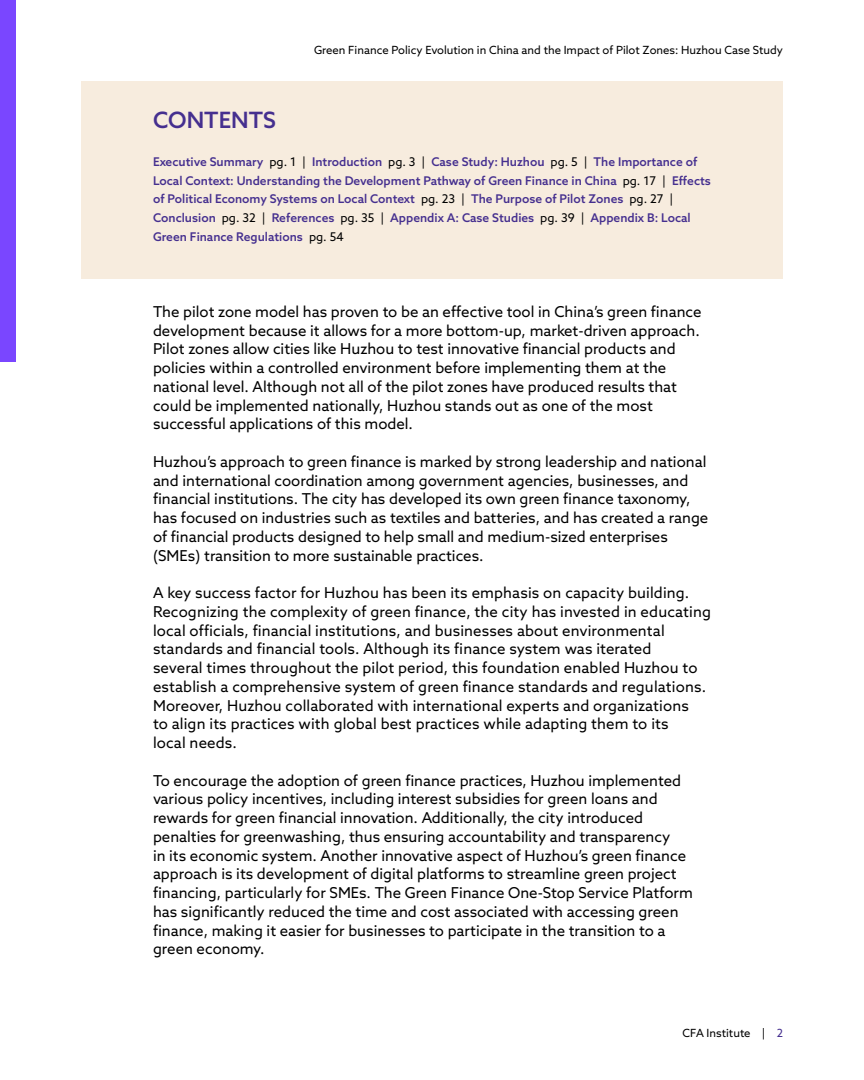
<style>
.page{position:relative;width:864px;height:1080px;background:#fff}
.page>*{position:absolute;margin:0;border:0;box-sizing:border-box;transform-origin:0 0}
.TOC-Title{font:500 22.5px "Azo Sans";color:#452f8f}
.Para{font:15px/18.8px "Azo Sans";color:#000}
.TOC-H1{font:500 12px/18.8px "Azo Sans";color:#452f8f}
.t1{font:11.25px "Azo Sans";color:#000}
.s1{font-weight:400;color:#000}
.s2{color:#452f8f}
</style>
<div class="page">
<div style="left:0;top:0;width:16px;height:362px;background:#7a46ff"></div>
<div style="left:81px;top:81px;width:702px;height:197px;background:#f7ecde"></div>
<p class="t1" style="left:314px;top:43px;width:470px">Green Finance Policy Evolution in China and the Impact of Pilot Zones: Huzhou Case Study</p>
<p class="TOC-Title" style="left:153px;top:106px;width:124px">CONTENTS</p>
<p class="TOC-H1" style="left:153px;top:152px;width:560px">Executive Summary <span class="s1">pg. 1 |</span> Introduction <span class="s1">pg. 3 |</span> Case Study: Huzhou <span class="s1">pg. 5 |</span> The Importance of Local Context: Understanding the Development Pathway of Green Finance in China <span class="s1">pg. 17 |</span> Effects of Political Economy Systems on Local Context <span class="s1">pg. 23 |</span> The Purpose of Pilot Zones <span class="s1">pg. 27 | </span>Conclusion <span class="s1">pg. 32 |</span> References <span class="s1">pg. 35 |</span> Appendix A: Case Studies <span class="s1">pg. 39 |</span> Appendix B: Local Green Finance Regulations <span class="s1">pg. 54</span></p>
<p class="Para" style="left:153px;top:302px;width:550px">The pilot zone model has proven to be an effective tool in China’s green finance development because it allows for a more bottom-up, market-driven approach.<br>Pilot zones allow cities like Huzhou to test innovative financial products and policies within a controlled environment before implementing them at the national level. Although not all of the pilot zones have produced results that could be implemented nationally, Huzhou stands out as one of the most successful applications of this model.</p>
<p class="Para" style="left:153px;top:452px;width:557px">Huzhou’s approach to green finance is marked by strong leadership and national and international coordination among government agencies, businesses, and financial institutions. The city has developed its own green finance taxonomy, has focused on industries such as textiles and batteries, and has created a range of financial products designed to help small and medium-sized enterprises (SMEs) transition to more sustainable practices.</p>
<p class="Para" style="left:153px;top:583px;width:560px">A key success factor for Huzhou has been its emphasis on capacity building.<br>Recognizing the complexity of green finance, the city has invested in educating local officials, financial institutions, and businesses about environmental standards and financial tools. Although its finance system was iterated<br>several times throughout the pilot period, this foundation enabled Huzhou to establish a comprehensive system of green finance standards and regulations.<br>Moreover, Huzhou collaborated with international experts and organizations<br>to align its practices with global best practices while adapting them to its<br>local needs.</p>
<p class="Para" style="left:153px;top:771px;width:541px">To encourage the adoption of green finance practices, Huzhou implemented various policy incentives, including interest subsidies for green loans and rewards for green financial innovation. Additionally, the city introduced penalties for greenwashing, thus ensuring accountability and transparency<br>in its economic system. Another innovative aspect of Huzhou’s green finance approach is its development of digital platforms to streamline green project financing, particularly for SMEs. The Green Finance One-Stop Service Platform has significantly reduced the time and cost associated with accessing green finance, making it easier for businesses to participate in the transition to a green economy.</p>
<p class="t1" style="left:683px;top:1026px;width:102px">CFA Institute | <span class="s2">2</span></p>
</div>
